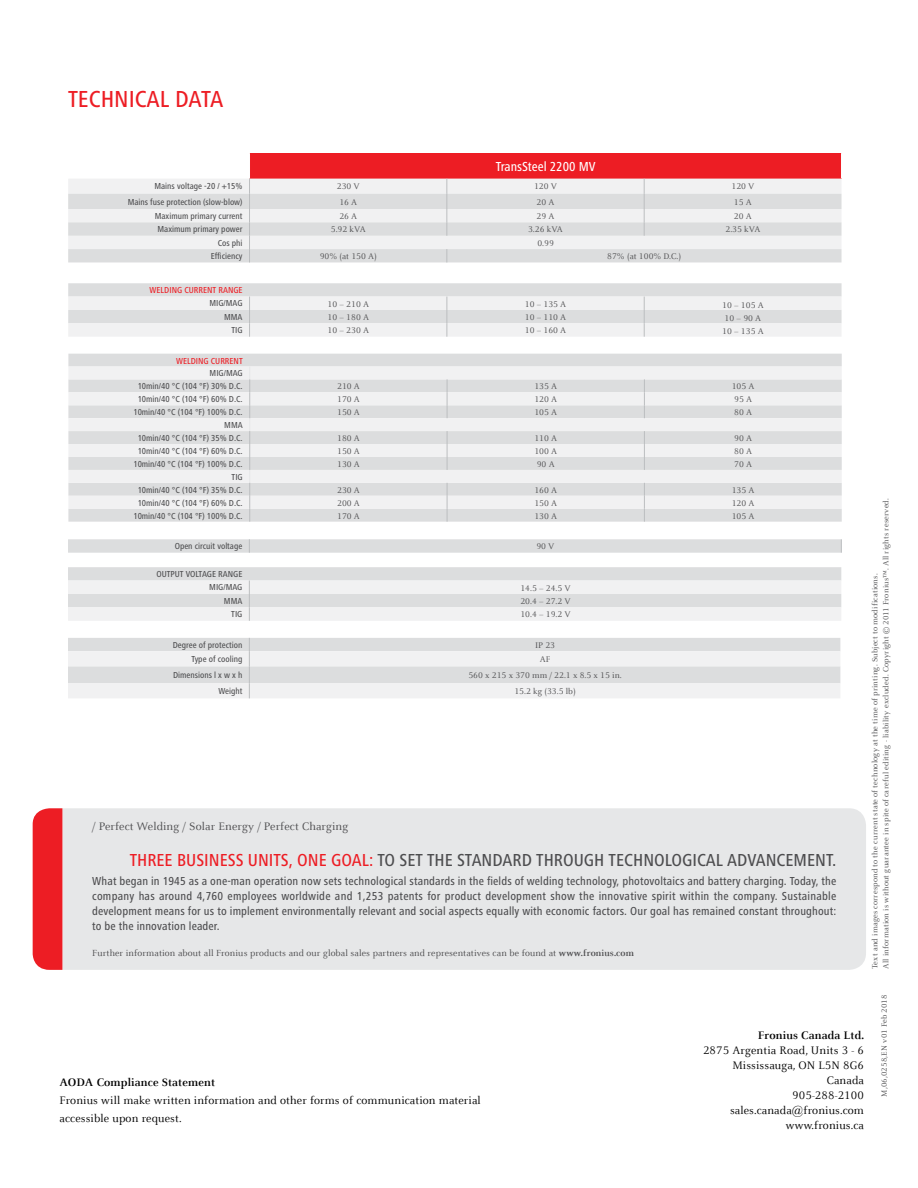
<style>
.page{position:relative;width:918px;height:1188px;background:#fff}
.page>*{position:absolute;margin:0;border:0;box-sizing:border-box;transform-origin:0 0}
.t1{font:500 condensed 24px "Frutiger Next LTW1 G";color:#ed1d24}
.t2{font:500 condensed 18px "Frutiger Next LTW1 G";color:#4d4d4f}
.t3{font:500 condensed 13.5px "Frutiger Next LTW1 G";color:#fff}
.t4{font:500 condensed 12px/15px "Frutiger Next LTW1 G";letter-spacing:.01em;color:#4d4d4f;text-align:justify}
.t5{font:12px/15px "Celeste Offc Pro";letter-spacing:.01em;color:#000}
.t6{font:12px "Celeste Offc Pro";letter-spacing:.01em;color:#4d4d4f}
.t7{font:700 12px "Celeste Offc Pro";letter-spacing:.01em;color:#000}
.t8{font:9.75px "Celeste Offc Pro";letter-spacing:.01em;color:#4d4d4f}
.t9{font:500 condensed 9px/12.9px "Frutiger Next LTW1 G";color:#4d4d4f;text-align:right}
.t10{font:9px "Celeste Offc Pro";color:#4d4d4f}
.t11{font:500 condensed 9px "Frutiger Next LTW1 G";color:#ed1d24}
.t12{font:8.25px/11.2px "Celeste Offc Pro";letter-spacing:.02em;color:#4d4d4f}
.s1{color:#ed1d24}
.s2{font-weight:700}
</style>
<div class="page">
<div style="left:250px;top:153px;width:592px;height:26px;background:#ed1d24"></div>
<div style="left:68px;top:179px;width:773px;height:15px;background:#f1f1f2"></div>
<svg style="left:68px;top:194px;width:774px;height:68px;fill:#dcddde"></svg>
<svg style="left:841px;top:153px;width:1px;height:26px"></svg>
<svg style="left:447px;top:179px;width:1px;height:57px"></svg>
<svg style="left:644px;top:179px;width:1px;height:57px"></svg>
<svg style="left:447px;top:249px;width:1px;height:13px"></svg>
<svg style="left:249px;top:153px;width:1px;height:109px"></svg>
<svg style="left:68px;top:283px;width:774px;height:54px"></svg>
<svg style="left:68px;top:354px;width:774px;height:168px;fill:#dcddde"></svg>
<svg style="left:68px;top:367px;width:774px;height:142px;fill:#f1f1f2"></svg>
<svg style="left:447px;top:379px;width:1px;height:39px"></svg>
<svg style="left:644px;top:379px;width:1px;height:39px"></svg>
<svg style="left:447px;top:431px;width:1px;height:39px"></svg>
<svg style="left:644px;top:431px;width:1px;height:39px"></svg>
<svg style="left:447px;top:483px;width:1px;height:39px"></svg>
<svg style="left:644px;top:483px;width:1px;height:39px"></svg>
<svg style="left:249px;top:367px;width:1px;height:155px"></svg>
<svg style="left:68px;top:539px;width:774px;height:14px"></svg>
<svg style="left:68px;top:567px;width:773px;height:54px"></svg>
<svg style="left:68px;top:638px;width:772px;height:60px"></svg>
<div style="left:62px;top:808px;width:804px;height:162px;background:#e6e7e8"></div>
<div style="left:33px;top:808px;width:29px;height:162px;background:#ed1d24"></div>
<h1 class="t1" style="left:68px;top:85px;width:157px">TECHNICAL DATA</h1>
<h3 class="t3" style="left:496px;top:158px;width:101px">TransSteel 2200 MV</h3>
<p class="t9" style="left:154px;top:180px;width:90px">Mains voltage -20 / +15%</p>
<p class="t10" style="left:337px;top:181px;width:24px">230 V</p>
<p class="t10" style="left:534px;top:181px;width:24px">120 V</p>
<p class="t10" style="left:731px;top:181px;width:24px">120 V</p>
<p class="t9" style="left:128px;top:195px;width:116px">Mains fuse protection (slow-blow)</p>
<p class="t10" style="left:339px;top:196px;width:19px">16 A</p>
<p class="t10" style="left:537px;top:196px;width:19px">20 A</p>
<p class="t10" style="left:734px;top:196px;width:19px">15 A</p>
<p class="t9" style="left:155px;top:209px;width:89px">Maximum primary current</p>
<p class="t10" style="left:339px;top:211px;width:19px">26 A</p>
<p class="t10" style="left:537px;top:211px;width:19px">29 A</p>
<p class="t10" style="left:734px;top:211px;width:19px">20 A</p>
<p class="t9" style="left:158px;top:223px;width:87px">Maximum primary power</p>
<p class="t10" style="left:331px;top:224px;width:36px">5.92 kVA</p>
<p class="t10" style="left:528px;top:224px;width:36px">3.26 kVA</p>
<p class="t10" style="left:726px;top:224px;width:36px">2.35 kVA</p>
<p class="t9" style="left:218px;top:236px;width:26px">Cos phi</p>
<p class="t10" style="left:537px;top:237px;width:18px">0.99</p>
<p class="t9" style="left:211px;top:250px;width:33px">Efficiency</p>
<p class="t10" style="left:320px;top:251px;width:59px">90% (at 150 A)</p>
<p class="t10" style="left:607px;top:251px;width:75px">87% (at 100% D.C.)</p>
<p class="t11" style="left:150px;top:285px;width:94px">WELDING CURRENT RANGE</p>
<p class="t9" style="left:209px;top:297px;width:35px">MIG/MAG</p>
<p class="t10" style="left:328px;top:298px;width:43px">10 – 210 A</p>
<p class="t10" style="left:525px;top:298px;width:43px">10 – 135 A</p>
<p class="t10" style="left:722px;top:299px;width:43px">10 – 105 A</p>
<p class="t9" style="left:224px;top:310px;width:20px">MMA</p>
<p class="t10" style="left:328px;top:312px;width:43px">10 – 180 A</p>
<p class="t10" style="left:525px;top:312px;width:43px">10 – 110 A</p>
<p class="t10" style="left:725px;top:313px;width:38px">10 – 90 A</p>
<p class="t9" style="left:231px;top:324px;width:13px">TIG</p>
<p class="t10" style="left:328px;top:325px;width:43px">10 – 230 A</p>
<p class="t10" style="left:525px;top:325px;width:43px">10 – 160 A</p>
<p class="t10" style="left:722px;top:326px;width:43px">10 – 135 A</p>
<p class="t11" style="left:176px;top:355px;width:68px">WELDING CURRENT</p>
<p class="t9" style="left:138px;top:367px;width:107px">MIG/MAG<br>10min/40 °C (104 °F) 30% D.C.</p>
<p class="t10" style="left:337px;top:381px;width:24px">210 A</p>
<p class="t10" style="left:534px;top:381px;width:24px">135 A</p>
<p class="t10" style="left:732px;top:381px;width:24px">105 A</p>
<p class="t9" style="left:138px;top:393px;width:107px">10min/40 °C (104 °F) 60% D.C.</p>
<p class="t10" style="left:337px;top:394px;width:24px">170 A</p>
<p class="t10" style="left:534px;top:394px;width:24px">120 A</p>
<p class="t10" style="left:734px;top:394px;width:19px">95 A</p>
<p class="t9" style="left:133px;top:406px;width:111px">10min/40 °C (104 °F) 100% D.C.</p>
<p class="t10" style="left:337px;top:407px;width:24px">150 A</p>
<p class="t10" style="left:534px;top:407px;width:24px">105 A</p>
<p class="t10" style="left:734px;top:407px;width:19px">80 A</p>
<p class="t9" style="left:138px;top:419px;width:107px">MMA<br>10min/40 °C (104 °F) 35% D.C.</p>
<p class="t10" style="left:337px;top:433px;width:24px">180 A</p>
<p class="t10" style="left:534px;top:433px;width:24px">110 A</p>
<p class="t10" style="left:734px;top:433px;width:19px">90 A</p>
<p class="t9" style="left:138px;top:445px;width:107px">10min/40 °C (104 °F) 60% D.C.</p>
<p class="t10" style="left:337px;top:446px;width:24px">150 A</p>
<p class="t10" style="left:534px;top:446px;width:24px">100 A</p>
<p class="t10" style="left:734px;top:446px;width:19px">80 A</p>
<p class="t9" style="left:133px;top:457px;width:111px">10min/40 °C (104 °F) 100% D.C.</p>
<p class="t10" style="left:337px;top:459px;width:24px">130 A</p>
<p class="t10" style="left:537px;top:459px;width:19px">90 A</p>
<p class="t10" style="left:734px;top:459px;width:19px">70 A</p>
<p class="t9" style="left:138px;top:470px;width:107px">TIG<br>10min/40 °C (104 °F) 35% D.C.</p>
<p class="t10" style="left:337px;top:484px;width:24px">230 A</p>
<p class="t10" style="left:534px;top:484px;width:24px">160 A</p>
<p class="t10" style="left:732px;top:484px;width:24px">135 A</p>
<p class="t9" style="left:138px;top:496px;width:107px">10min/40 °C (104 °F) 60% D.C.</p>
<p class="t10" style="left:337px;top:497px;width:24px">200 A</p>
<p class="t10" style="left:534px;top:497px;width:24px">150 A</p>
<p class="t10" style="left:732px;top:497px;width:24px">120 A</p>
<p class="t9" style="left:133px;top:509px;width:111px">10min/40 °C (104 °F) 100% D.C.</p>
<p class="t10" style="left:337px;top:510px;width:24px">170 A</p>
<p class="t10" style="left:534px;top:510px;width:24px">130 A</p>
<p class="t10" style="left:732px;top:510px;width:24px">105 A</p>
<p class="t9" style="left:175px;top:540px;width:69px">Open circuit voltage</p>
<p class="t10" style="left:536px;top:541px;width:20px">90 V</p>
<p class="t9" style="left:156px;top:567px;width:88px;line-height:13.4px">OUTPUT VOLTAGE RANGE<br>MIG/MAG</p>
<p class="t10" style="left:520px;top:582px;width:52px">14.5 – 24.5 V</p>
<p class="t9" style="left:224px;top:594px;width:20px">MMA</p>
<p class="t10" style="left:520px;top:596px;width:52px">20.4 – 27.2 V</p>
<p class="t9" style="left:231px;top:608px;width:13px">TIG</p>
<p class="t10" style="left:520px;top:609px;width:52px">10.4 – 19.2 V</p>
<p class="t9" style="left:173px;top:638px;width:71px">Degree of protection</p>
<p class="t10" style="left:535px;top:640px;width:22px">IP 23</p>
<p class="t9" style="left:192px;top:653px;width:52px">Type of cooling</p>
<p class="t10" style="left:540px;top:654px;width:12px">AF</p>
<p class="t9" style="left:173px;top:669px;width:71px">Dimensions l x w x h</p>
<p class="t10" style="left:468px;top:670px;width:155px">560 x 215 x 370 mm / 22.1 x 8.5 x 15 in.</p>
<p class="t9" style="left:218px;top:685px;width:26px">Weight</p>
<p class="t10" style="left:514px;top:686px;width:63px">15.2 kg (33.5 lb)</p>
<h3 class="t6" style="left:92px;top:819px;width:258px">/ Perfect Welding / Solar Energy / Perfect Charging</h3>
<h2 class="t2" style="left:130px;top:850px;width:708px"><span class="s1">THREE BUSINESS UNITS, ONE GOAL:</span> TO SET THE STANDARD THROUGH TECHNOLOGICAL ADVANCEMENT.</h2>
<p class="t4" style="left:92px;top:874px;width:746px">What began in 1945 as a one-man operation now sets technological standards in the fields of welding technology, photovoltaics and battery charging. Today, the company has around 4,760 employees worldwide and 1,253 patents for product development show the innovative spirit within the company. Sustainable development means for us to implement environmentally relevant and social aspects equally with economic factors. Our goal has remained constant throughout: to be the innovation leader.</p>
<p class="t8" style="left:92px;top:947px;width:543px">Further information about all Fronius products and our global sales partners and representatives can be found at <span class="s2">www.fronius.com</span></p>
<p class="t12" style="left:869px;top:969px;width:472px;rotate:-90deg">Text and images correspond to the current state of technology at the time of printing. Subject to modifications.<br>All information is without guarantee in spite of careful editing - liability excluded. Copyright © 2011 Fronius™. All rights reserved.</p>
<h3 class="t7" style="left:60px;top:1075px;width:157px">AODA Compliance Statement</h3>
<h3 class="t5" style="left:60px;top:1091px;width:423px;line-height:18px">Fronius will make written information and other forms of communication material accessible upon request.</h3>
<h3 class="t7" style="left:758px;top:1028px;width:108px">Fronius Canada Ltd.</h3>
<h3 class="t5" style="left:703px;top:1043px;width:162px;text-align:right">2875 Argentia Road, Units 3 - 6<br>Mississauga, ON L5N 8G6<br>Canada<br>905-288-2100 sales.canada@fronius.com www.fronius.ca</h3>
<p class="t12" style="left:879px;top:1097px;width:103px;rotate:-90deg">M,06,0258,EN v01 Feb 2018</p>
</div>
